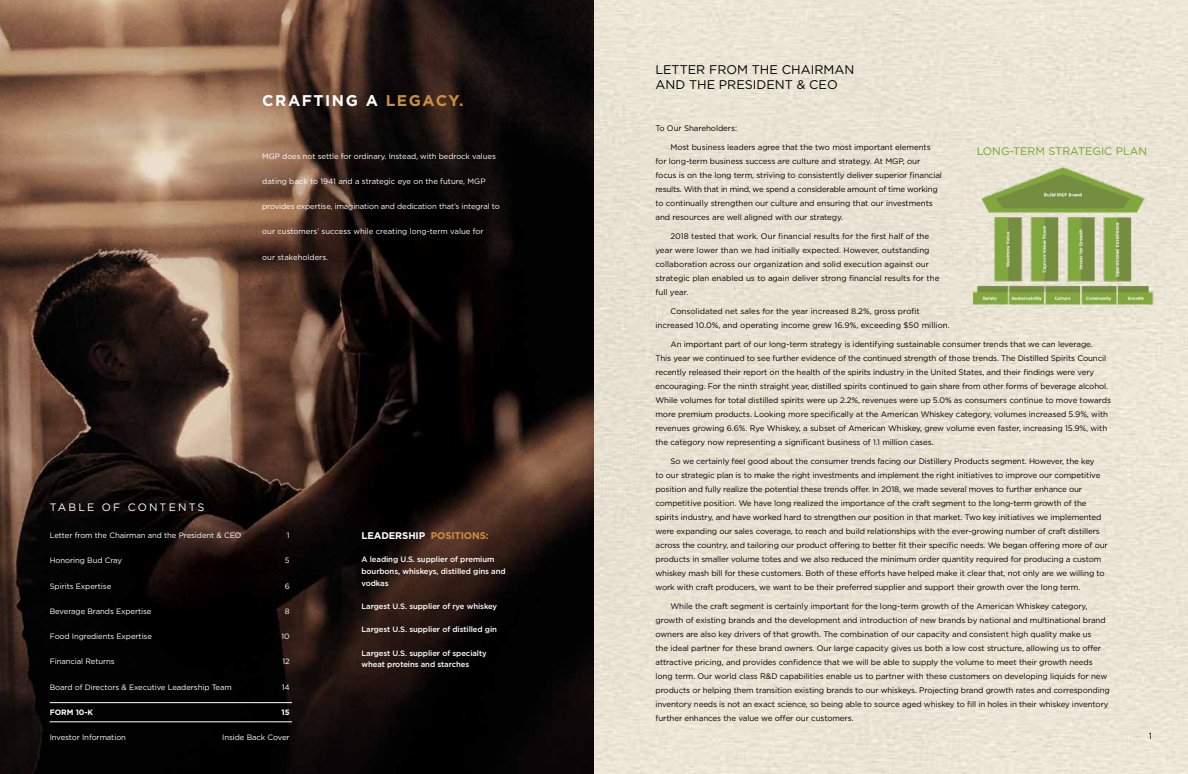
<style>
.page{position:relative;width:1188px;height:774px;background:#fff}
.page>*{position:absolute;margin:0;border:0;box-sizing:border-box;transform-origin:0 0}
.t1{font:700 15.5px "Gotham";letter-spacing:.1em;color:#fff}
.t2{font:12.6px/15.1px "Gotham";color:#000}
.t3{font:11px "Gotham";color:#78a22f}
.t4{font:10.8px "Gotham";letter-spacing:.2em;color:#fff}
.t5{font:700 9.7px "Gotham";letter-spacing:-.01em;color:#fff}
.t6{font:8.7px "Gotham";color:#000}
.t7{font:8px/14px "Gotham";letter-spacing:-.015em;color:#000}
.t8{font:7.8px "Gotham";letter-spacing:-.01em;color:#fff}
.t9{font:500 7.8px/11.7px "Gotham";letter-spacing:-.01em;color:#fff}
.t10{font:700 7.8px "Gotham";letter-spacing:-.01em;color:#fff}
.s1{color:#cb903d}
</style>
<div class="page">
<img style="left:0;top:0;width:1188px;height:774px">
<img style="left:969px;top:166px;width:187px;height:141px">
<hr style="left:50px;top:702px;width:242px;height:1px;background:#fff">
<hr style="left:50px;top:722px;width:242px;height:1px;background:#fff">
<h1 class="t1" style="left:262px;top:91px;width:203px">CRAFTING A <span class="s1">LEGACY.</span></h1>
<p class="t8" style="left:262px;top:151px;width:235px">MGP does not settle for ordinary. Instead, with bedrock values</p>
<p class="t8" style="left:262px;top:176px;width:225px">dating back to 1941 and a strategic eye on the future, MGP</p>
<p class="t8" style="left:262px;top:201px;width:239px">provides expertise, imagination and dedication that’s integral to</p>
<p class="t8" style="left:262px;top:227px;width:223px">our customers’ success while creating long-term value for</p>
<p class="t8" style="left:262px;top:252px;width:67px">our stakeholders.</p>
<h3 class="t4" style="left:50px;top:500px;width:156px">TABLE OF CONTENTS</h3>
<p class="t8" style="left:50px;top:530px;width:193px">Letter from the Chairman and the President &amp; CEO</p>
<p class="t8" style="left:287px;top:530px;width:4px">1</p>
<p class="t8" style="left:50px;top:556px;width:74px">Honoring Bud Cray</p>
<p class="t8" style="left:285px;top:556px;width:6px">5</p>
<p class="t8" style="left:50px;top:581px;width:63px">Spirits Expertise</p>
<p class="t8" style="left:285px;top:581px;width:7px">6</p>
<p class="t8" style="left:50px;top:606px;width:103px">Beverage Brands Expertise</p>
<p class="t8" style="left:285px;top:606px;width:6px">8</p>
<p class="t8" style="left:50px;top:631px;width:104px">Food Ingredients Expertise</p>
<p class="t8" style="left:281px;top:631px;width:10px">10</p>
<p class="t8" style="left:50px;top:657px;width:67px">Financial Returns</p>
<p class="t8" style="left:282px;top:657px;width:9px">12</p>
<p class="t8" style="left:50px;top:682px;width:184px">Board of Directors &amp; Executive Leadership Team</p>
<p class="t8" style="left:282px;top:682px;width:9px">14</p>
<p class="t10" style="left:50px;top:707px;width:45px">FORM 10-K</p>
<p class="t10" style="left:282px;top:707px;width:10px">15</p>
<p class="t8" style="left:50px;top:732px;width:78px">Investor Information</p>
<p class="t8" style="left:222px;top:732px;width:69px">Inside Back Cover</p>
<p class="t5" style="left:362px;top:529px;width:129px">LEADERSHIP <span class="s1">POSITIONS:</span></p>
<p class="t9" style="left:362px;top:554px;width:146px">A leading U.S. supplier of premium bourbons, whiskeys, distilled gins and vodkas</p>
<p class="t9" style="left:362px;top:600px;width:137px">Largest U.S. supplier of rye whiskey</p>
<p class="t9" style="left:362px;top:624px;width:137px">Largest U.S. supplier of distilled gin</p>
<p class="t9" style="left:362px;top:647px;width:127px">Largest U.S. supplier of specialty wheat proteins and starches</p>
<h2 class="t2" style="left:655px;top:62px;width:200px">LETTER FROM THE CHAIRMAN<br>AND THE PRESIDENT &amp; CEO</h2>
<p class="t7" style="left:655px;top:121px;width:83px">To Our Shareholders:</p>
<p class="t7" style="left:655px;top:140px;width:288px;text-indent:15px">Most business leaders agree that the two most important elements for long-term business success are culture and strategy. At MGP, our focus is on the long term, striving to consistently deliver superior financial results. With that in mind, we spend a considerable amount of time working to continually strengthen our culture and ensuring that our investments and resources are well aligned with our strategy.</p>
<p class="t7" style="left:655px;top:229px;width:285px;text-indent:15px">2018 tested that work. Our financial results for the first half of the year were lower than we had initially expected. However, outstanding collaboration across our organization and solid execution against our strategic plan enabled us to again deliver strong financial results for the full year.</p>
<p class="t7" style="left:655px;top:304px;width:296px;text-indent:15px">Consolidated net sales for the year increased 8.2%, gross profit increased 10.0%, and operating income grew 16.9%, exceeding $50 million.</p>
<p class="t7" style="left:655px;top:337px;width:457px;text-indent:15px">An important part of our long-term strategy is identifying sustainable consumer trends that we can leverage.<br>This year we continued to see further evidence of the continued strength of those trends. The Distilled Spirits Council recently released their report on the health of the spirits industry in the United States, and their findings were very encouraging. For the ninth straight year, distilled spirits continued to gain share from other forms of beverage alcohol.<br>While volumes for total distilled spirits were up 2.2%, revenues were up 5.0% as consumers continue to move towards more premium products. Looking more specifically at the American Whiskey category, volumes increased 5.9%, with revenues growing 6.6%. Rye Whiskey, a subset of American Whiskey, grew volume even faster, increasing 15.9%, with the category now representing a significant business of 1.1 million cases.</p>
<p class="t7" style="left:655px;top:454px;width:454px;text-indent:15px">So we certainly feel good about the consumer trends facing our Distillery Products segment. However, the key<br>to our strategic plan is to make the right investments and implement the right initiatives to improve our competitive position and fully realize the potential these trends offer. In 2018, we made several moves to further enhance our competitive position. We have long realized the importance of the craft segment to the long-term growth of the spirits industry, and have worked hard to strengthen our position in that market. Two key initiatives we implemented were expanding our sales coverage, to reach and build relationships with the ever-growing number of craft distillers across the country, and tailoring our product offering to better fit their specific needs. We began offering more of our products in smaller volume totes and we also reduced the minimum order quantity required for producing a custom whiskey mash bill for these customers. Both of these efforts have helped make it clear that, not only are we willing to work with craft producers, we want to be their preferred supplier and support their growth over the long term.</p>
<p class="t7" style="left:655px;top:599px;width:456px;text-indent:15px">While the craft segment is certainly important for the long-term growth of the American Whiskey category, growth of existing brands and the development and introduction of new brands by national and multinational brand owners are also key drivers of that growth. The combination of our capacity and consistent high quality make us<br>the ideal partner for these brand owners. Our large capacity gives us both a low cost structure, allowing us to offer attractive pricing, and provides confidence that we will be able to supply the volume to meet their growth needs long term. Our world class R&amp;D capabilities enable us to partner with these customers on developing liquids for new products or helping them transition existing brands to our whiskeys. Projecting brand growth rates and corresponding inventory needs is not an exact science, so being able to source aged whiskey to fill in holes in their whiskey inventory further enhances the value we offer our customers.</p>
<h3 class="t3" style="left:977px;top:144px;width:172px">LONG-TERM STRATEGIC PLAN</h3>
<p class="t6" style="left:1149px;top:731px;width:5px">1</p>
</div>
